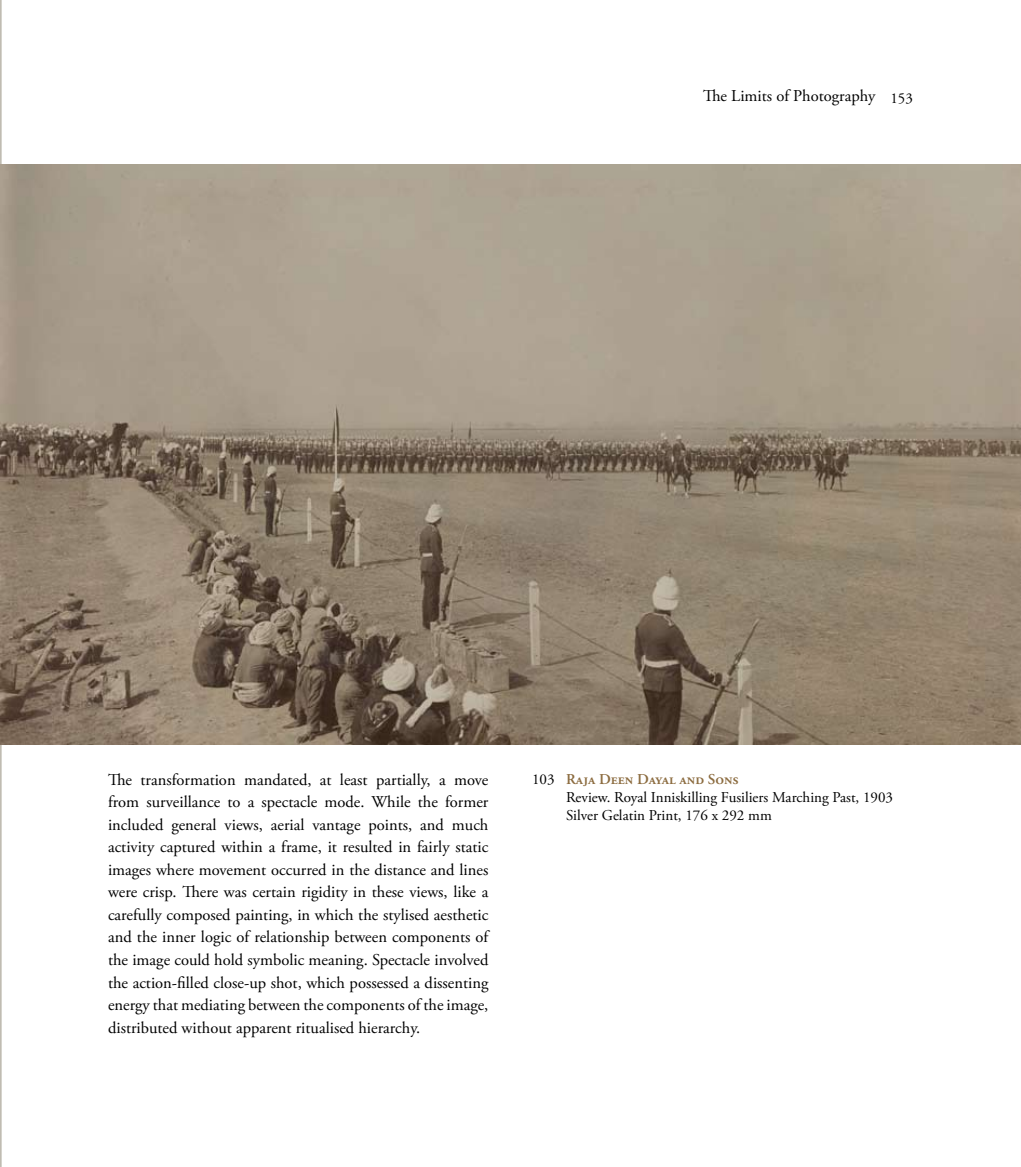
<style>
.page{position:relative;width:1021px;height:1167px;background:#fff}
.page>*{position:absolute;margin:0;border:0;box-sizing:border-box;transform-origin:0 0}
.t1{font:16.5px/22.5px "Adobe Garamond Pro";color:#000;text-align:justify}
.t2{font:15px "Adobe Garamond Pro";color:#000}
.t3{font:600 15px "Adobe Garamond Pro";color:#8c6c40}
.s1{font-size:15px}
.s2{font-weight:400;color:#000}
</style>
<div class="page">
<hr style="left:1px;top:0;width:1px;height:1166px;background:#989180">
<img style="left:0;top:165px;width:1021px;height:579px">
<p class="t1" style="left:703px;top:85px;width:211px">The Limits of Photography <span class="s1">153</span></p>
<p class="t1" style="left:108px;top:769px;width:384px">The transformation mandated, at least partially, a move from surveillance to a spectacle mode. While the former included general views, aerial vantage points, and much activity captured within a frame, it resulted in fairly static images where movement occurred in the distance and lines were crisp. There was certain rigidity in these views, like a carefully composed painting, in which the stylised aesthetic and the inner logic of relationship between components of the image could hold symbolic meaning. Spectacle involved the action-filled close-up shot, which possessed a dissenting energy that mediating between the components of the image, distributed without apparent ritualised hierarchy.</p>
<p class="t3" style="left:532px;top:770px;width:208px"><span class="s2">103</span> Raja Deen Dayal and Sons</p>
<p class="t2" style="left:566px;top:788px;width:328px">Review. Royal Inniskilling Fusiliers Marching Past, 1903</p>
<p class="t2" style="left:532px;top:806px;width:22px">S</p>
<p class="t2" style="left:573px;top:806px;width:200px">ilver Gelatin Print, 176 x 292 mm</p>
</div>
